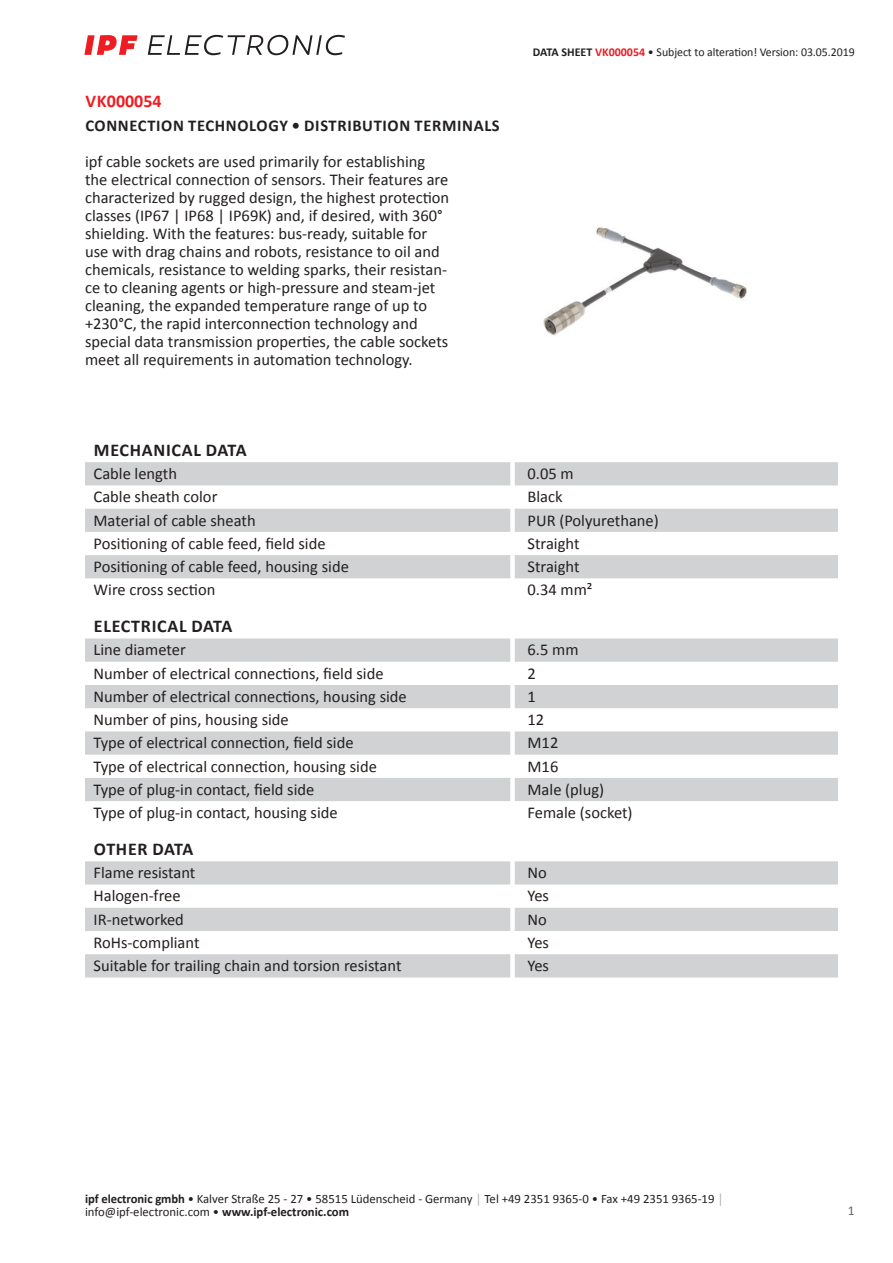
<style>
.page{position:relative;width:893px;height:1263px;background:#fff}
.page>*{position:absolute;margin:0;border:0;box-sizing:border-box;transform-origin:0 0}
.t1{font:700 18px "Calibri";letter-spacing:.04em;color:#231f20}
.t2{font:700 18px "Calibri";letter-spacing:.015em;color:#231f20}
.t3{font:700 18px "Calibri";color:#ee1d23}
.t4{font:16.5px/18px "Calibri";color:#231f20}
.t5{font:700 16.5px "Calibri";letter-spacing:.04em;color:#231f20}
.t6{font:13.5px "Calibri";color:#636366}
.t7{font:12.75px/12.6px "Calibri";color:#231f20}
.t8{font:12px "Calibri";letter-spacing:-.005em;color:#231f20}
.s1{font-weight:700}
.s2{font-weight:700;color:#ee1d23}
.s3{color:#a8a9ad}
</style>
<div class="page">
<svg style="left:148px;top:35px;width:197px;height:20px"></svg>
<svg style="left:84px;top:35px;width:54px;height:20px"></svg>
<svg style="left:85px;top:462px;width:753px;height:116px;fill:#d1d2d4"></svg>
<svg style="left:85px;top:638px;width:753px;height:163px;fill:#d1d2d4"></svg>
<svg style="left:85px;top:861px;width:753px;height:116px;fill:#d1d2d4"></svg>
<img style="left:543px;top:227px;width:204px;height:109px">
<p class="t3" style="left:85px;top:88px;width:78px">VK000054</p>
<p class="t5" style="left:85px;top:114px;width:416px">CONNECTION TECHNOLOGY • DISTRIBUTION TERMINALS</p>
<p class="t4" style="left:85px;top:152px;width:366px">ipf cable sockets are used primarily for establishing the electrical connection of sensors. Their features are characterized by rugged design, the highest protection classes (IP67 | IP68 | IP69K) and, if desired, with 360° shielding. With the features: bus-ready, suitable for use with drag chains and robots, resistance to oil and chemicals, resistance to welding sparks, their resistan&shy;ce to cleaning agents or high-pressure and steam-jet cleaning, the expanded temperature range of up to +230°C, the rapid interconnection technology and special data transmission properties, the cable sockets meet all requirements in automation technology.</p>
<p class="t8" style="left:533px;top:44px;width:323px"><span class="s1">DATA SHEET</span> <span class="s2">VK000054</span> • Subject to alteration! Version: 03.05.2019</p>
<p class="t1" style="left:94px;top:437px;width:154px">MECHANICAL DATA</p>
<p class="t4" style="left:94px;top:464px;width:85px">Cable length</p>
<p class="t4" style="left:527px;top:464px;width:48px">0.05 m</p>
<p class="t4" style="left:94px;top:487px;width:125px">Cable sheath color</p>
<p class="t4" style="left:527px;top:487px;width:37px">Black</p>
<p class="t4" style="left:94px;top:511px;width:164px">Material of cable sheath</p>
<p class="t4" style="left:527px;top:511px;width:133px">PUR (Polyurethane)</p>
<p class="t4" style="left:94px;top:534px;width:234px">Positioning of cable feed, field side</p>
<p class="t4" style="left:527px;top:534px;width:54px">Straight</p>
<p class="t4" style="left:94px;top:557px;width:257px">Positioning of cable feed, housing side</p>
<p class="t4" style="left:527px;top:557px;width:54px">Straight</p>
<p class="t4" style="left:94px;top:580px;width:123px">Wire cross section</p>
<p class="t4" style="left:527px;top:580px;width:66px">0.34 mm²</p>
<p class="t1" style="left:94px;top:613px;width:140px">ELECTRICAL DATA</p>
<p class="t4" style="left:94px;top:640px;width:94px">Line diameter</p>
<p class="t4" style="left:527px;top:640px;width:52px">6.5 mm</p>
<p class="t4" style="left:94px;top:664px;width:291px">Number of electrical connections, field side</p>
<p class="t4" style="left:527px;top:664px;width:10px">2</p>
<p class="t4" style="left:94px;top:687px;width:315px">Number of electrical connections, housing side</p>
<p class="t4" style="left:527px;top:687px;width:10px">1</p>
<p class="t4" style="left:94px;top:710px;width:197px">Number of pins, housing side</p>
<p class="t4" style="left:527px;top:710px;width:18px">12</p>
<p class="t4" style="left:94px;top:733px;width:262px">Type of electrical connection, field side</p>
<p class="t4" style="left:527px;top:733px;width:32px">M12</p>
<p class="t4" style="left:94px;top:757px;width:285px">Type of electrical connection, housing side</p>
<p class="t4" style="left:527px;top:757px;width:32px">M16</p>
<p class="t4" style="left:94px;top:780px;width:222px">Type of plug-in contact, field side</p>
<p class="t4" style="left:527px;top:780px;width:78px">Male (plug)</p>
<p class="t4" style="left:94px;top:803px;width:246px">Type of plug-in contact, housing side</p>
<p class="t4" style="left:527px;top:803px;width:107px">Female (socket)</p>
<p class="t2" style="left:94px;top:836px;width:101px">OTHER DATA</p>
<p class="t4" style="left:94px;top:863px;width:103px">Flame resistant</p>
<p class="t4" style="left:527px;top:863px;width:21px">No</p>
<p class="t4" style="left:94px;top:886px;width:89px">Halogen-free</p>
<p class="t4" style="left:527px;top:886px;width:23px">Yes</p>
<p class="t4" style="left:94px;top:910px;width:92px">IR-networked</p>
<p class="t4" style="left:527px;top:910px;width:21px">No</p>
<p class="t4" style="left:94px;top:933px;width:108px">RoHs-compliant</p>
<p class="t4" style="left:527px;top:933px;width:23px">Yes</p>
<p class="t4" style="left:94px;top:956px;width:310px">Suitable for trailing chain and torsion resistant</p>
<p class="t4" style="left:527px;top:956px;width:23px">Yes</p>
<p class="t7" style="left:85px;top:1192px;width:640px"><span class="s1">ipf electronic gmbh</span> • Kalver Straße 25 - 27 • 58515 Lüdenscheid - Germany <span class="s3">│</span> Tel +49 2351 9365-0 • Fax +49 2351 9365-19 <span class="s3">│ </span>info@ipf-electronic.com • <span class="s1">www.ipf-electronic.com</span></p>
<p class="t6" style="left:848px;top:1201px;width:8px">1</p>
</div>
